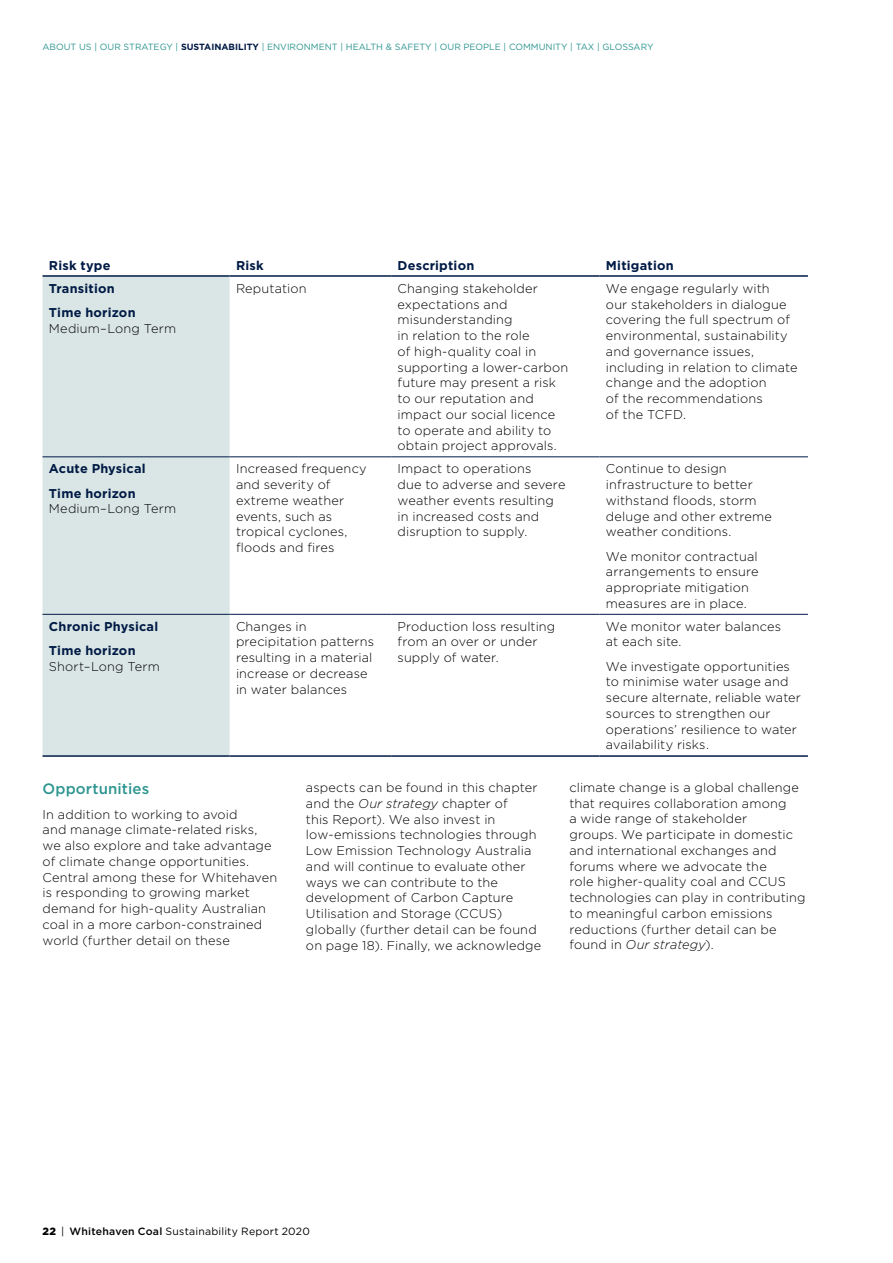
<style>
.page{position:relative;width:893px;height:1263px;background:#fff}
.page>*{position:absolute;margin:0;border:0;box-sizing:border-box;transform-origin:0 0}
.t1{font:500 15px "Gotham";letter-spacing:.01em;color:#2d9590}
.t2{font:300 12.75px/15.8px "Gotham";letter-spacing:.01em;color:#000}
.t3{font:700 12.75px/24.3px "Gotham";letter-spacing:.02em;color:#001a45}
.t4{font:10.5px "Gotham";letter-spacing:.02em;color:#000}
.t5{font:9px "Gotham";color:#2d9590}
.s1{font-weight:700;color:#001a45}
.s2{font-style:italic}
.s3{font-weight:900}
.s4{font-weight:500}
</style>
<div class="page">
<div style="left:43px;top:277px;width:187px;height:478px;background:#dae6e5"></div>
<hr style="left:43px;top:755px;width:187px;height:2px;background:#001a45">
<hr style="left:230px;top:755px;width:161px;height:2px;background:#001a45">
<hr style="left:391px;top:755px;width:209px;height:2px;background:#001a45">
<hr style="left:600px;top:755px;width:208px;height:2px;background:#001a45">
<hr style="left:43px;top:456px;width:187px;height:1px;background:#001a45">
<hr style="left:230px;top:456px;width:161px;height:1px;background:#001a45">
<hr style="left:391px;top:456px;width:209px;height:1px;background:#001a45">
<hr style="left:600px;top:456px;width:208px;height:1px;background:#001a45">
<hr style="left:43px;top:614px;width:187px;height:1px;background:#001a45">
<hr style="left:230px;top:614px;width:161px;height:1px;background:#001a45">
<hr style="left:391px;top:614px;width:209px;height:1px;background:#001a45">
<hr style="left:600px;top:614px;width:208px;height:1px;background:#001a45">
<hr style="left:43px;top:275px;width:187px;height:2px;background:#001a45">
<hr style="left:230px;top:275px;width:161px;height:2px;background:#001a45">
<hr style="left:391px;top:275px;width:209px;height:2px;background:#001a45">
<hr style="left:600px;top:275px;width:208px;height:2px;background:#001a45">
<p class="t5" style="left:43px;top:41px;width:612px">ABOUT US | OUR STRATEGY | <span class="s1">SUSTAINABILITY</span> | ENVIRONMENT | HEALTH &amp; SAFETY | OUR PEOPLE | COMMUNITY | TAX | GLOSSARY</p>
<p class="t3" style="left:49px;top:253px;width:63px">Risk type</p>
<p class="t3" style="left:236px;top:253px;width:29px">Risk</p>
<p class="t3" style="left:398px;top:253px;width:78px">Description</p>
<p class="t3" style="left:606px;top:253px;width:69px">Mitigation</p>
<p class="t3" style="left:49px;top:276px;width:88px">Transition<br>Time horizon</p>
<p class="t2" style="left:49px;top:320px;width:129px">Medium–Long Term</p>
<p class="t2" style="left:236px;top:280px;width:72px">Reputation</p>
<p class="t2" style="left:398px;top:280px;width:172px">Changing stakeholder expectations and misunderstanding<br>in relation to the role<br>of high-quality coal in supporting a lower-carbon future may present a risk to our reputation and impact our social licence to operate and ability to obtain project approvals.</p>
<p class="t2" style="left:606px;top:280px;width:193px">We engage regularly with<br>our stakeholders in dialogue covering the full spectrum of environmental, sustainability and governance issues, including in relation to climate change and the adoption<br>of the recommendations<br>of the TCFD.</p>
<p class="t3" style="left:49px;top:457px;width:98px">Acute Physical<br>Time horizon</p>
<p class="t2" style="left:49px;top:501px;width:129px">Medium–Long Term</p>
<p class="t3" style="left:49px;top:614px;width:111px">Chronic Physical<br>Time horizon</p>
<p class="t2" style="left:49px;top:658px;width:112px">Short–Long Term</p>
<p class="t2" style="left:236px;top:461px;width:132px">Increased frequency and severity of extreme weather events, such as tropical cyclones, floods and fires</p>
<p class="t2" style="left:398px;top:461px;width:169px">Impact to operations<br>due to adverse and severe weather events resulting in increased costs and disruption to supply.</p>
<p class="t2" style="left:606px;top:461px;width:167px">Continue to design infrastructure to better withstand floods, storm deluge and other extreme weather conditions.</p>
<p class="t2" style="left:606px;top:548px;width:154px">We monitor contractual arrangements to ensure appropriate mitigation measures are in place.</p>
<p class="t2" style="left:236px;top:618px;width:140px">Changes in precipitation patterns resulting in a material increase or decrease in water balances</p>
<p class="t2" style="left:398px;top:618px;width:159px">Production loss resulting from an over or under supply of water.</p>
<p class="t2" style="left:606px;top:618px;width:177px">We monitor water balances at each site.</p>
<p class="t2" style="left:606px;top:658px;width:197px">We investigate opportunities to minimise water usage and secure alternate, reliable water sources to strengthen our operations’ resilience to water availability risks.</p>
<p class="t1" style="left:43px;top:779px;width:108px">Opportunities</p>
<p class="t2" style="left:43px;top:806px;width:236px">In addition to working to avoid<br>and manage climate-related risks, we also explore and take advantage of climate change opportunities.<br>Central among these for Whitehaven is responding to growing market demand for high-quality Australian coal in a more carbon-constrained world (further detail on these</p>
<p class="t2" style="left:306px;top:779px;width:237px">aspects can be found in this chapter and the <span class="s2">Our strategy</span> chapter of<br>this Report). We also invest in low-emissions technologies through Low Emission Technology Australia and will continue to evaluate other ways we can contribute to the development of Carbon Capture Utilisation and Storage (CCUS) globally (further detail can be found on page 18). Finally, we acknowledge</p>
<p class="t2" style="left:569px;top:779px;width:238px">climate change is a global challenge that requires collaboration among<br>a wide range of stakeholder<br>groups. We participate in domestic and international exchanges and forums where we advocate the<br>role higher-quality coal and CCUS technologies can play in contributing to meaningful carbon emissions reductions (further detail can be found in <span class="s2">Our strategy</span>).</p>
<p class="t4" style="left:43px;top:1225px;width:269px"><span class="s3">22</span> | <span class="s4">Whitehaven Coal</span> Sustainability Report 2020</p>
</div>
